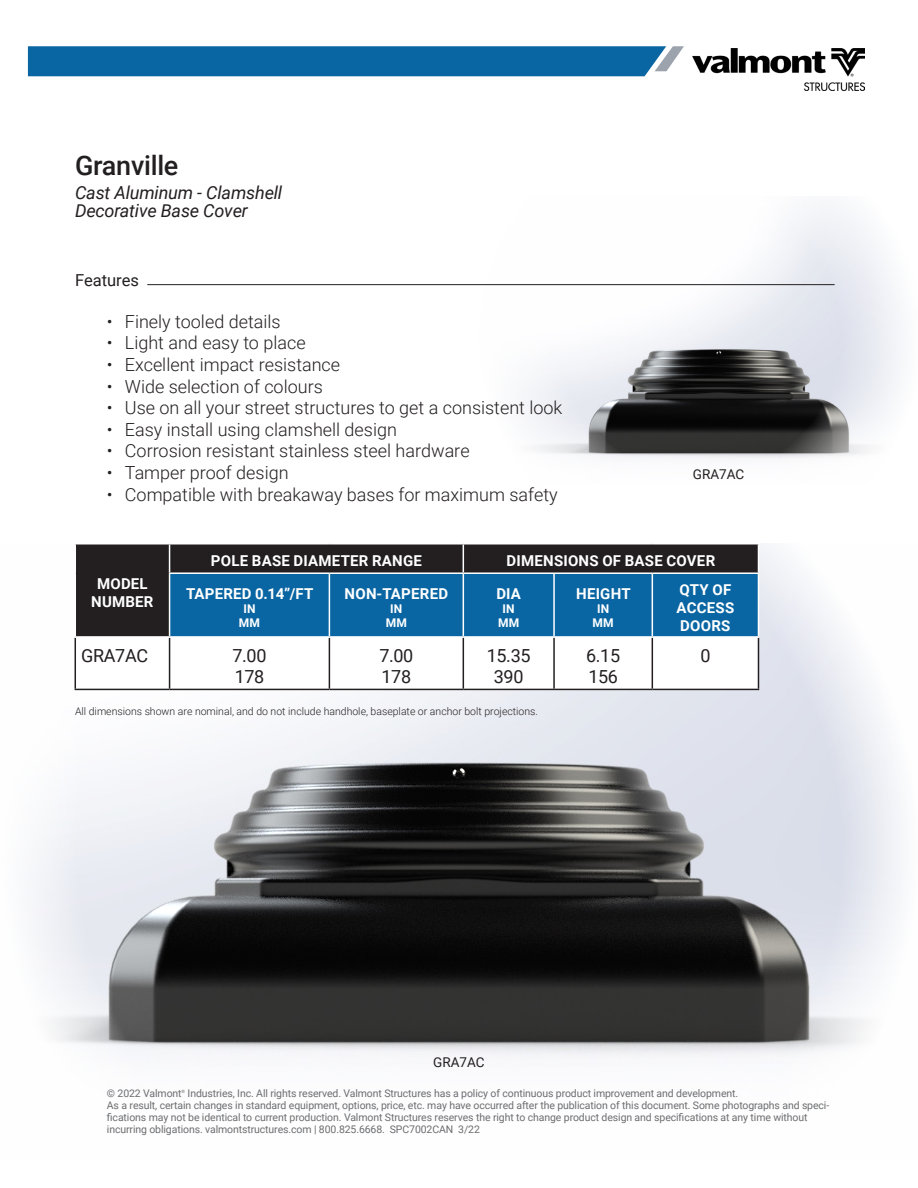
<style>
.page{position:relative;width:918px;height:1188px;background:#fff}
.page>*{position:absolute;margin:0;border:0;box-sizing:border-box;transform-origin:0 0}
.t1{font:500 27px "Roboto";letter-spacing:-.01em;color:#231f20}
.t2{font:300 18px "Roboto";color:#231f20}
.t3{font:italic 18px "Roboto";letter-spacing:-.01em;color:#231f20}
.t4{font:18px/21.6px "Roboto";letter-spacing:-.02em;color:#231f20}
.t5{font:16.5px "Roboto";color:#231f20}
.t6{font:700 15px/18px "Roboto";letter-spacing:.015em;color:#fff}
.t7{font:13.5px "Roboto";color:#231f20}
.t8{font:700 12px "Roboto";letter-spacing:.015em;color:#fff}
.t9{font:10.5px/12px "Roboto";letter-spacing:-.01em;color:#6c6d70}
.t10{font:300 10.5px "Roboto";color:#231f20}
.t11{font:4.5px "Roboto";color:#6c6d70}
</style>
<div class="page">
<img style="left:469px;top:207px;width:431px;height:252px">
<img style="left:33px;top:543px;width:867px;height:515px">
<svg style="left:28px;top:46px;width:656px;height:30px;background:#146ca6"></svg>
<img style="left:692px;top:48px;width:172px;height:43px">
<hr style="left:147px;top:284px;width:688px;height:1px;background:#231f20">
<hr style="left:75px;top:689px;width:95px;height:1px;background:#231f20">
<hr style="left:170px;top:689px;width:159px;height:1px;background:#231f20">
<hr style="left:329px;top:689px;width:134px;height:1px;background:#231f20">
<hr style="left:463px;top:689px;width:91px;height:1px;background:#231f20">
<hr style="left:554px;top:689px;width:98px;height:1px;background:#231f20">
<hr style="left:652px;top:689px;width:107px;height:1px;background:#231f20">
<hr style="left:75px;top:543px;width:95px;height:1px;background:#fff">
<hr style="left:170px;top:543px;width:159px;height:1px;background:#fff">
<hr style="left:329px;top:543px;width:134px;height:1px;background:#fff">
<hr style="left:463px;top:543px;width:91px;height:1px;background:#fff">
<hr style="left:554px;top:543px;width:98px;height:1px;background:#fff">
<hr style="left:652px;top:543px;width:107px;height:1px;background:#fff">
<svg style="left:75px;top:544px;width:684px;height:145px"></svg>
<hr style="left:169px;top:572px;width:160px;height:2px;background:#fff">
<hr style="left:169px;top:574px;width:1px;height:62px;background:#fff">
<hr style="left:75px;top:636px;width:95px;height:2px;background:#fff">
<hr style="left:170px;top:636px;width:159px;height:2px;background:#fff">
<hr style="left:329px;top:572px;width:134px;height:2px;background:#fff">
<hr style="left:329px;top:574px;width:1px;height:62px;background:#fff">
<hr style="left:329px;top:636px;width:134px;height:2px;background:#fff">
<hr style="left:463px;top:572px;width:91px;height:2px;background:#fff">
<hr style="left:463px;top:574px;width:1px;height:62px;background:#fff">
<hr style="left:463px;top:636px;width:91px;height:2px;background:#fff">
<hr style="left:554px;top:572px;width:98px;height:2px;background:#fff">
<hr style="left:553px;top:574px;width:2px;height:62px;background:#fff">
<hr style="left:652px;top:572px;width:107px;height:2px;background:#fff">
<hr style="left:652px;top:574px;width:1px;height:62px;background:#fff">
<hr style="left:758px;top:574px;width:1px;height:62px;background:#fff">
<hr style="left:554px;top:636px;width:98px;height:2px;background:#fff">
<hr style="left:652px;top:636px;width:107px;height:2px;background:#fff">
<p class="t1" style="left:75px;top:147px;width:105px">Granville</p>
<p class="t3" style="left:75px;top:180px;width:209px">Cast Aluminum - Clamshell</p>
<p class="t3" style="left:75px;top:198px;width:174px">Decorative Base Cover</p>
<p class="t5" style="left:75px;top:268px;width:66px">Features</p>
<p class="t2" style="left:107px;top:309px;width:175px">• Finely tooled details</p>
<p class="t2" style="left:107px;top:330px;width:200px">• Light and easy to place</p>
<p class="t2" style="left:107px;top:352px;width:235px">• Excellent impact resistance</p>
<p class="t2" style="left:107px;top:374px;width:217px">• Wide selection of colours</p>
<p class="t2" style="left:107px;top:395px;width:457px">• Use on all your street structures to get a consistent look</p>
<p class="t2" style="left:107px;top:417px;width:292px">• Easy install using clamshell design</p>
<p class="t2" style="left:107px;top:438px;width:364px">• Corrosion resistant stainless steel hardware</p>
<p class="t2" style="left:107px;top:460px;width:183px">• Tamper proof design</p>
<p class="t2" style="left:107px;top:482px;width:452px">• Compatible with breakaway bases for maximum safety</p>
<p class="t7" style="left:693px;top:464px;width:53px">GRA7AC</p>
<p class="t6" style="left:97px;top:574px;width:52px">MODEL</p>
<p class="t6" style="left:91px;top:592px;width:64px">NUMBER</p>
<p class="t6" style="left:211px;top:551px;width:212px">POLE BASE DIAMETER RANGE</p>
<p class="t6" style="left:507px;top:551px;width:210px">DIMENSIONS OF BASE COVER</p>
<p class="t6" style="left:186px;top:584px;width:129px">TAPERED 0.14”/FT</p>
<p class="t8" style="left:243px;top:600px;width:14px">IN</p>
<p class="t8" style="left:239px;top:615px;width:23px">MM</p>
<p class="t6" style="left:680px;top:580px;width:53px">QTY OF</p>
<p class="t6" style="left:677px;top:598px;width:59px">ACCESS<br>DOORS</p>
<p class="t6" style="left:345px;top:584px;width:105px">NON-TAPERED</p>
<p class="t8" style="left:390px;top:600px;width:14px">IN</p>
<p class="t8" style="left:386px;top:615px;width:23px">MM</p>
<p class="t6" style="left:576px;top:584px;width:56px">HEIGHT</p>
<p class="t8" style="left:597px;top:600px;width:14px">IN</p>
<p class="t8" style="left:593px;top:615px;width:23px">MM</p>
<p class="t6" style="left:496px;top:584px;width:26px">DIA</p>
<p class="t8" style="left:503px;top:600px;width:14px">IN</p>
<p class="t8" style="left:498px;top:615px;width:23px">MM</p>
<p class="t4" style="left:81px;top:644px;width:68px">GRA7AC</p>
<p class="t4" style="left:232px;top:644px;width:35px">7.00<br>178</p>
<p class="t4" style="left:379px;top:644px;width:35px">7.00<br>178</p>
<p class="t4" style="left:487px;top:644px;width:45px;text-align:center">15.35<br>390</p>
<p class="t4" style="left:586px;top:644px;width:35px">6.15<br>156</p>
<p class="t4" style="left:700px;top:644px;width:12px">0</p>
<p class="t10" style="left:75px;top:704px;width:465px">All dimensions shown are nominal, and do not include handhole, baseplate or anchor bolt projections.</p>
<p class="t7" style="left:433px;top:1053px;width:53px">GRA7AC</p>
<p class="t9" style="left:107px;top:1087px;width:76px">© 2022 Valmont</p>
<p class="t11" style="left:182px;top:1088px;width:5px">®</p>
<p class="t9" style="left:188px;top:1087px;width:552px">Industries, Inc. All rights reserved. Valmont Structures has a policy of continuous product improvement and development.</p>
<p class="t9" style="left:107px;top:1099px;width:724px">As a result, certain changes in standard equipment, options, price, etc. may have occurred after the publication of this document. Some photographs and speci&shy;fications may not be identical to current production. Valmont Structures reserves the right to change product design and specifications at any time without incurring obligations. valmontstructures.com | 800.825.6668. SPC7002CAN 3/22</p>
</div>
